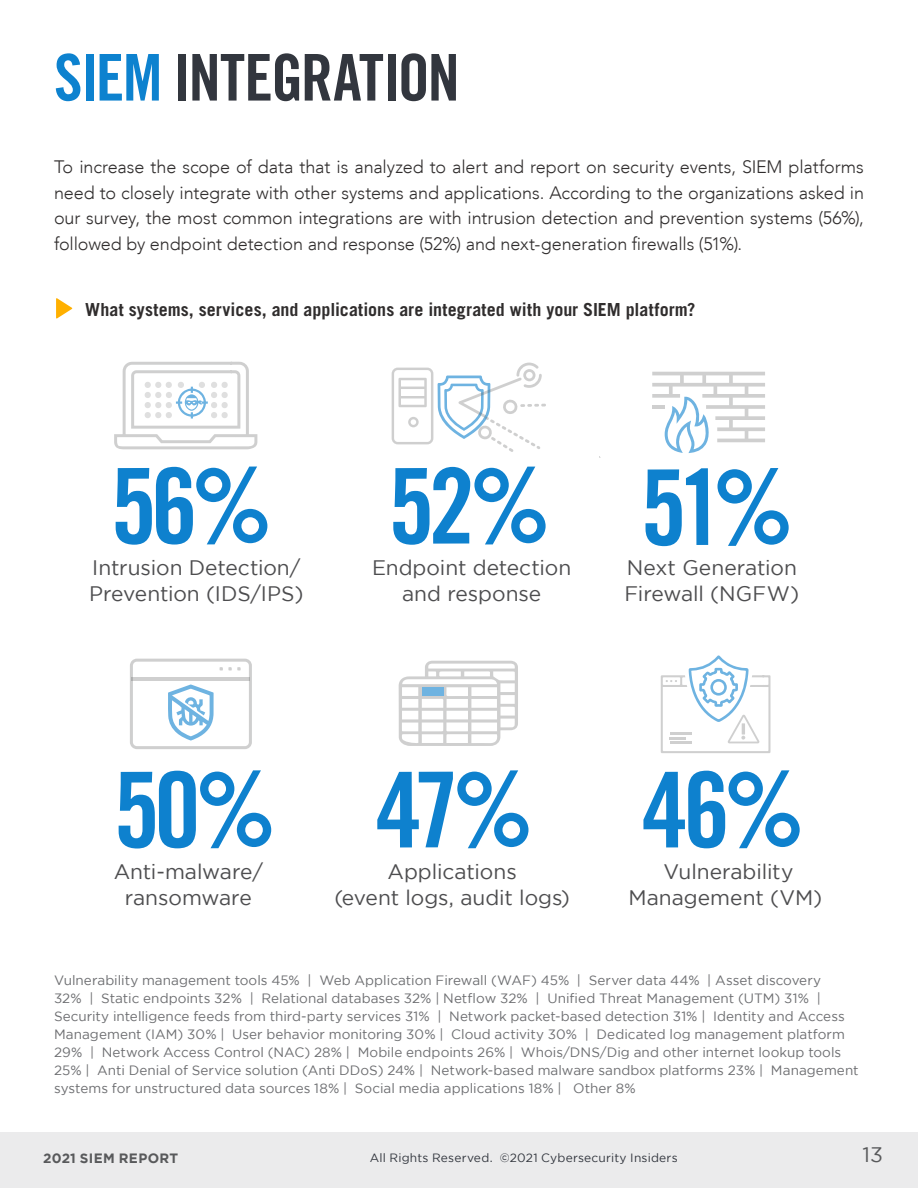
<style>
.page{position:relative;width:918px;height:1188px;background:#fff}
.page>*{position:absolute;margin:0;border:0;box-sizing:border-box;transform-origin:0 0}
.t1{font:104.7px "Trade Gothic LT Std Bd Cn 20";letter-spacing:-.06em;color:#0e81ce}
.t2{font:64.5px "Trade Gothic LT Std Bd Cn 20";letter-spacing:-.03em;color:#32363e}
.t3{font:21px/26.2px "Gotham";color:#4d4d4f;text-align:center}
.t4{font:21px "Gotham";color:#58595b}
.t5{font:300 18px/25.5px "Avenir LT";letter-spacing:-.005em;color:#302d2d;text-align:justify}
.t6{font:700 18px "Trade Gothic LT Std";letter-spacing:.005em;color:#302d2d}
.t7{font:13.5px/18px "Gotham";color:#6d6e71}
.t8{font:700 13.5px "Gotham";letter-spacing:.02em;color:#58595b}
.t9{font:12px "Gotham";letter-spacing:.015em;color:#32363e}
.s1{color:#0d82cf}
</style>
<div class="page">
<div style="left:0;top:1132px;width:918px;height:56px;background:#ebebec"></div>
<svg style="left:56px;top:298px;width:16px;height:21px"></svg>
<svg style="left:399px;top:661px;width:119px;height:85px"></svg>
<svg style="left:392px;top:363px;width:154px;height:89px"></svg>
<svg style="left:661px;top:655px;width:110px;height:98px"></svg>
<div style="left:422px;top:687px;width:21px;height:9px;background:#6eb3e1"></div>
<svg style="left:114px;top:362px;width:143px;height:87px"></svg>
<svg style="left:130px;top:659px;width:122px;height:90px"></svg>
<svg style="left:652px;top:372px;width:113px;height:81px"></svg>
<h2 class="t2" style="left:54px;top:38px;width:407px"><span class="s1">SIEM</span> INTEGRATION</h2>
<p class="t5" style="left:54px;top:155px;width:812px">To increase the scope of data that is analyzed to alert and report on security events, SIEM platforms need to closely integrate with other systems and applications. According to the organizations asked in our survey, the most common integrations are with intrusion detection and prevention systems (56%), followed by endpoint detection and response (52%) and next-generation firewalls (51%).</p>
<h3 class="t6" style="left:85px;top:299px;width:612px">What systems, services, and applications are integrated with your SIEM platform?</h3>
<h1 class="t1" style="left:110px;top:443px;width:685px">56% 52% 51%</h1>
<h3 class="t3" style="left:89px;top:554px;width:216px;text-align:left">Intrusion Detection/<br>Prevention (IDS/IPS)</h3>
<h3 class="t3" style="left:372px;top:554px;width:201px">Endpoint detection and response</h3>
<h3 class="t3" style="left:624px;top:554px;width:176px;text-align:left">Next Generation<br>Firewall (NGFW)</h3>
<h1 class="t1" style="left:113px;top:746px;width:693px">50% 47% 46%</h1>
<h3 class="t3" style="left:114px;top:858px;width:151px">Anti-malware/ ransomware</h3>
<h3 class="t3" style="left:335px;top:858px;width:237px">Applications<br>(event logs, audit logs)</h3>
<h3 class="t3" style="left:628px;top:858px;width:195px">Vulnerability<br>Management (VM)</h3>
<p class="t7" style="left:54px;top:971px;width:806px">Vulnerability management tools 45% | Web Application Firewall (WAF) 45% | Server data 44% | Asset discovery<br>32% | Static endpoints 32% | Relational databases 32% | Netflow 32% | Unified Threat Management (UTM) 31% | Security intelligence feeds from third-party services 31% | Network packet-based detection 31% | Identity and Access Management (IAM) 30% | User behavior monitoring 30% | Cloud activity 30% | Dedicated log management platform 29% | Network Access Control (NAC) 28% | Mobile endpoints 26% | Whois/DNS/Dig and other internet lookup tools 25% | Anti Denial of Service solution (Anti DDoS) 24% | Network-based malware sandbox platforms 23% | Management systems for unstructured data sources 18% | Social media applications 18% | Other 8%</p>
<p class="t8" style="left:43px;top:1150px;width:136px">2021 SIEM REPORT</p>
<p class="t9" style="left:370px;top:1151px;width:309px">All Rights Reserved. ©2021 Cybersecurity Insiders</p>
<h3 class="t4" style="left:863px;top:1143px;width:22px">13</h3>
</div>
